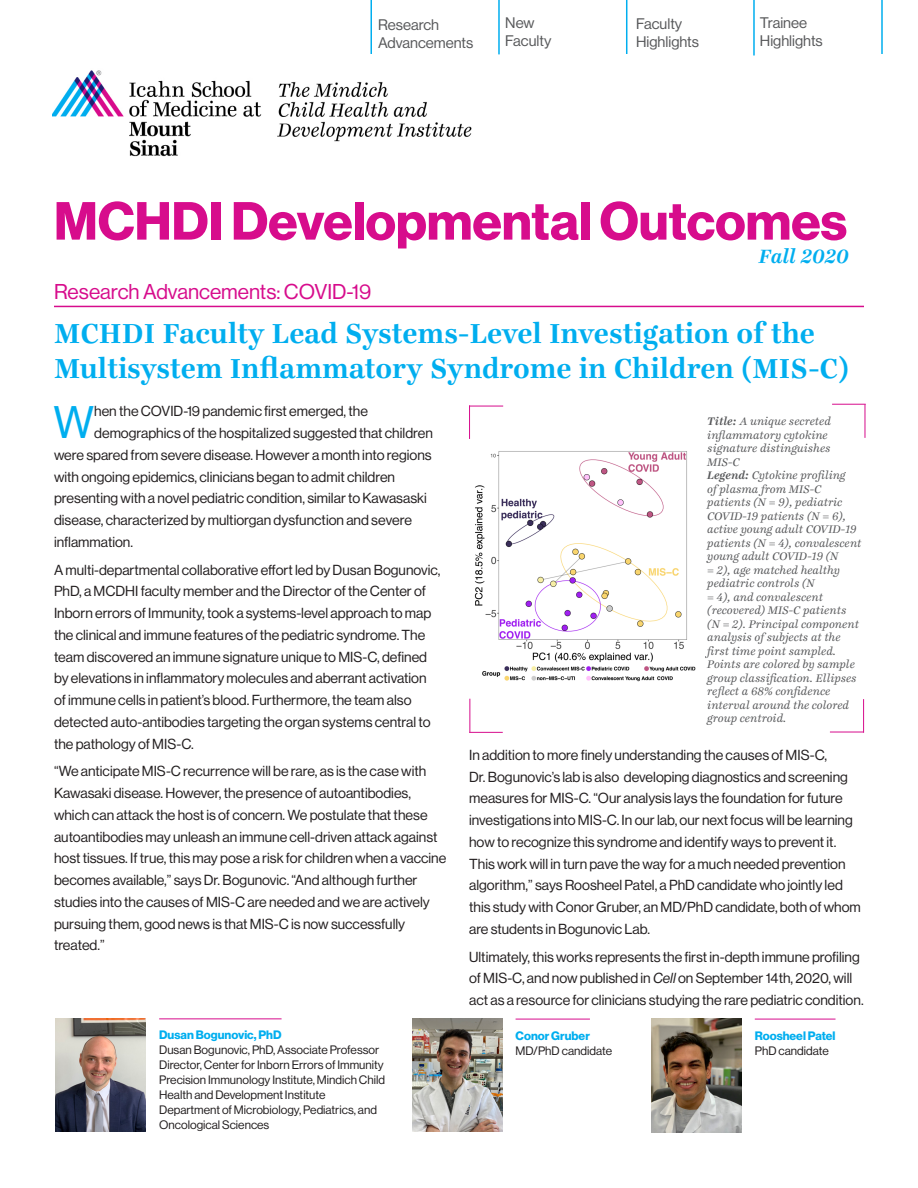
<style>
.page{position:relative;width:918px;height:1188px;background:#fff}
.page>*{position:absolute;margin:0;border:0;box-sizing:border-box;transform-origin:0 0}
.t1{font:52.5px "N Haas Grotesk DS Std 75 Bd";color:#d70c8c}
.t2{font:44.7px "N Haas Grotesk DS Std 55 Rg";color:#00aeef}
.t3{font:700 30px/34.5px "Ingeborg";letter-spacing:-.005em;color:#00aeef}
.t4{font:21px "N Haas Grotesk DS Std 55 Rg";color:#d70c8c}
.t5{font:italic 700 21px "Ingeborg";color:#00aeef}
.t6{font:15px/18px "N Haas Grotesk DS Std 55 Rg";color:#57585a}
.t7{font:14.25px/21.8px "N Haas Grotesk DS Std 55 Rg";color:#231f20}
.t8{font:italic 12px/13.5px "Ingeborg";color:#57585a}
.t9{font:12px/15px "N Haas Grotesk DS Std 55 Rg";color:#231f20}
.t10{font:12px/15px "N Haas Grotesk DS Std 75 Bd";color:#00aeef}
.s1{font-weight:700}
.s2{font-family:"N Haas Grotesk DS Std 56 It"}
.s3{font-family:"N Haas Grotesk DS Std 75 Bd";color:#00aeef}
.s4{font-family:"N Haas Grotesk DS Std 55 Rg";color:#231f20}
</style>
<div class="page">
<hr style="left:54px;top:306px;width:810px;height:1px;background:#d70c8c">
<img style="left:52px;top:70px;width:420px;height:87px">
<hr style="left:370px;top:0;width:2px;height:54px;background:#00aeef">
<hr style="left:498px;top:0;width:2px;height:54px;background:#00aeef">
<hr style="left:626px;top:0;width:1px;height:54px;background:#00aeef">
<hr style="left:753px;top:0;width:2px;height:56px;background:#00aeef">
<hr style="left:881px;top:0;width:2px;height:54px;background:#00aeef">
<hr style="left:159px;top:1019px;width:123px;height:1px;background:#d70c8c">
<img style="left:56px;top:1018px;width:90px;height:113px">
<hr style="left:516px;top:1019px;width:74px;height:1px;background:#d70c8c">
<img style="left:412px;top:1018px;width:90px;height:113px">
<img style="left:651px;top:1018px;width:90px;height:114px">
<hr style="left:755px;top:1019px;width:81px;height:1px;background:#d70c8c">
<hr style="left:469px;top:405px;width:1px;height:34px;background:#d70c8c">
<hr style="left:470px;top:406px;width:33px;height:1px;background:#d70c8c">
<hr style="left:469px;top:732px;width:34px;height:1px;background:#d70c8c">
<hr style="left:469px;top:699px;width:1px;height:33px;background:#d70c8c">
<hr style="left:832px;top:404px;width:34px;height:1px;background:#d70c8c">
<hr style="left:865px;top:404px;width:1px;height:34px;background:#d70c8c">
<hr style="left:863px;top:699px;width:1px;height:34px;background:#d70c8c">
<hr style="left:830px;top:732px;width:34px;height:1px;background:#d70c8c">
<img style="left:474px;top:451px;width:222px;height:231px">
<p class="t6" style="left:378px;top:15px;width:97px">Research<br>Advancements</p>
<p class="t6" style="left:505px;top:14px;width:48px">New<br>Faculty</p>
<p class="t6" style="left:636px;top:15px;width:64px">Faculty<br>Highlights</p>
<p class="t6" style="left:760px;top:14px;width:64px">Trainee<br>Highlights</p>
<p class="t1" style="left:54px;top:191px;width:795px">MCHDI Developmental Outcomes</p>
<p class="t5" style="left:759px;top:244px;width:91px">Fall 2020</p>
<p class="t4" style="left:54px;top:280px;width:319px">Research Advancements: COVID-19</p>
<p class="t3" style="left:54px;top:316px;width:797px">MCHDI Faculty Lead Systems-Level Investigation of the<br>Multisystem Inflammatory Syndrome in Children (MIS-C)</p>
<p class="t2" style="left:53px;top:397px;width:42px">W</p>
<p class="t7" style="left:94px;top:401px;width:275px">hen the COVID-19 pandemic first emerged, the</p>
<p class="t7" style="left:94px;top:422px;width:340px">demographics of the hospitalized suggested that children</p>
<p class="t7" style="left:54px;top:444px;width:379px">were spared from severe disease. However a month into regions</p>
<p class="t7" style="left:54px;top:466px;width:343px">with ongoing epidemics, clinicians began to admit children</p>
<p class="t7" style="left:54px;top:488px;width:374px">presenting with a novel pediatric condition, similar to Kawasaski</p>
<p class="t7" style="left:54px;top:509px;width:359px">disease, characterized by multiorgan dysfunction and severe</p>
<p class="t7" style="left:54px;top:531px;width:81px">inflammation.</p>
<p class="t7" style="left:54px;top:559px;width:388px">A multi-departmental collaborative effort led by Dusan Bogunovic, PhD, a MCDHI faculty member and the Director of the Center of Inborn errors of Immunity, took a systems-level approach to map the clinical and immune features of the pediatric syndrome. The team discovered an immune signature unique to MIS-C, defined by elevations in inflammatory molecules and aberrant activation of immune cells in patient’s blood. Furthermore, the team also detected auto-antibodies targeting the organ systems central to the pathology of MIS-C.</p>
<p class="t7" style="left:54px;top:761px;width:394px">“We anticipate MIS-C recurrence will be rare, as is the case with Kawasaki disease. However, the presence of autoantibodies, which can attack the host is of concern. We postulate that these autoantibodies may unleash an immune cell-driven attack against host tissues. If true, this may pose a risk for children when a vaccine becomes available,” says Dr. Bogunovic. “And although further studies into the causes of MIS-C are needed and we are actively pursuing them, good news is that MIS-C is now successfully treated.”</p>
<p class="t10" style="left:159px;top:1028px;width:124px">Dusan Bogunovic, PhD</p>
<p class="t9" style="left:159px;top:1043px;width:222px">Dusan Bogunovic, PhD, Associate Professor</p>
<p class="t9" style="left:159px;top:1058px;width:226px">Director, Center for Inborn Errors of Immunity</p>
<p class="t9" style="left:159px;top:1073px;width:227px">Precision Immunology Institute, Mindich Child<br>Health and Development Institute</p>
<p class="t9" style="left:159px;top:1103px;width:219px">Department of Microbiology, Pediatrics, and<br>Oncological Sciences</p>
<p class="t8" style="left:707px;top:414px;width:125px"><span class="s1">Title:</span> A unique secreted inflammatory cytokine signature distinguishes<br>MIS-C</p>
<p class="t8" style="left:707px;top:468px;width:156px"><span class="s1">Legend:</span> Cytokine profiling<br>of plasma from MIS-C patients (N = 9), pediatric<br>COVID-19 patients (N = 6), active young adult COVID-19 patients (N = 4), convalescent young adult COVID-19 (N<br>= 2), age matched healthy pediatric controls (N<br>= 4), and convalescent (recovered) MIS-C patients (N = 2). Principal component analysis of subjects at the first time point sampled.<br>Points are colored by sample group classification. Ellipses reflect a 68% confidence interval around the colored group centroid.</p>
<p class="t7" style="left:469px;top:744px;width:393px">In addition to more finely understanding the causes of MIS-C,<br>Dr. Bogunovic’s lab is also developing diagnostics and screening measures for MIS-C. “Our analysis lays the foundation for future investigations into MIS-C. In our lab, our next focus will be learning how to recognize this syndrome and identify ways to prevent it.<br>This work will in turn pave the way for a much needed prevention algorithm,” says Roosheel Patel, a PhD candidate who jointly led this study with Conor Gruber, an MD/PhD candidate, both of whom are students in Bogunovic Lab.</p>
<p class="t7" style="left:469px;top:946px;width:396px">Ultimately, this works represents the first in-depth immune profiling of MIS-C, and now published in <span class="s2">Cell</span> on September 14th, 2020, will act as a resource for clinicians studying the rare pediatric condition.</p>
<p class="t9" style="left:516px;top:1028px;width:98px"><span class="s3">Conor Gruber<br></span>MD/PhD candidate</p>
<p class="t10" style="left:755px;top:1028px;width:82px">Roosheel Patel<br><span class="s4">PhD candidate</span></p>
</div>
